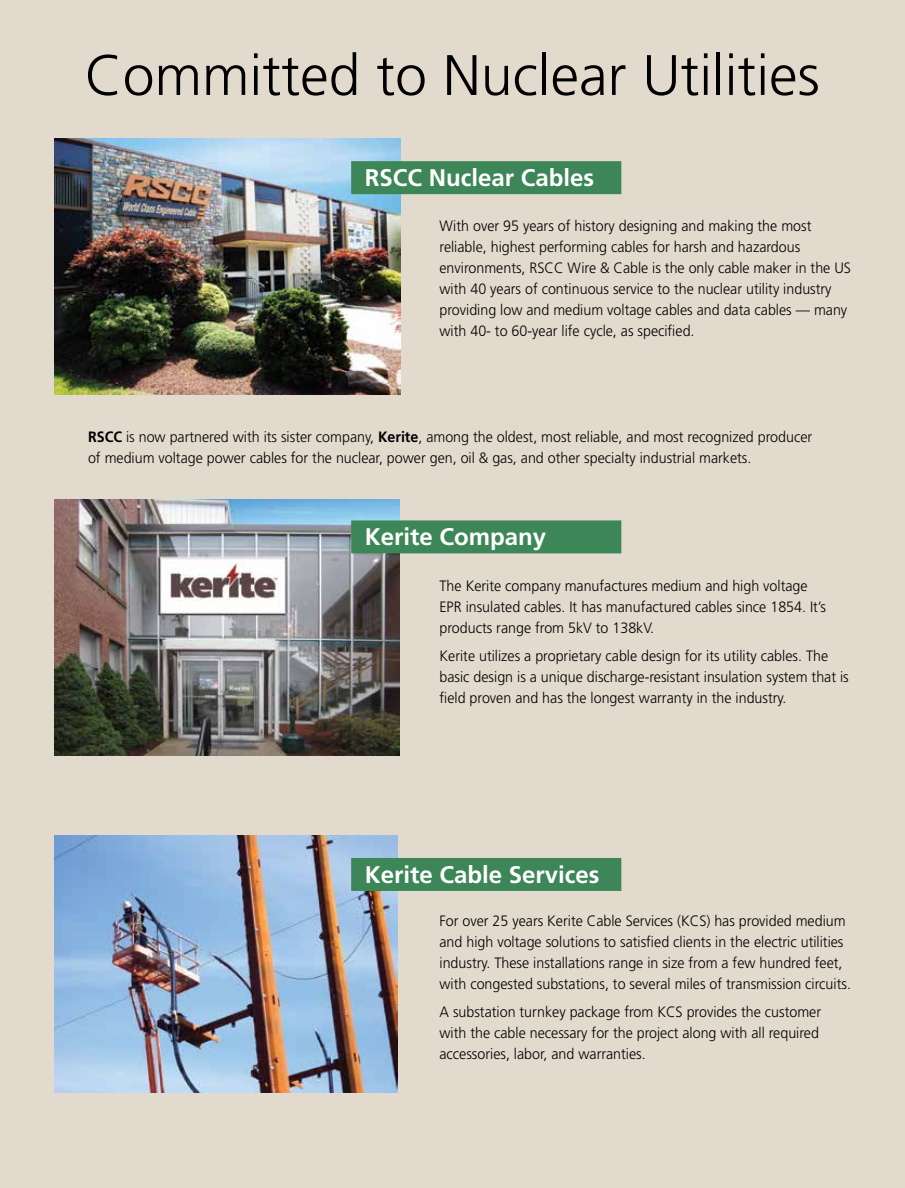
<style>
.page{position:relative;width:905px;height:1188px;background:#fff}
.page>*{position:absolute;margin:0;border:0;box-sizing:border-box;transform-origin:0 0}
.t1{font:300 57px "Frutiger";color:#000}
.t2{font:700 24px "Frutiger";color:#fff}
.t3{font:300 15px/21px "Frutiger";color:#000;scale:.95 1}
.s1{font-weight:700}
</style>
<div class="page">
<div style="left:0;top:0;width:904px;height:1188px;background:#e3dace"></div>
<img style="left:54px;top:138px;width:346px;height:257px">
<img style="left:54px;top:499px;width:345px;height:257px">
<img style="left:54px;top:836px;width:343px;height:256px">
<div style="left:351px;top:161px;width:270px;height:33px;background:#3c8657"></div>
<div style="left:351px;top:520px;width:270px;height:33px;background:#3c8657"></div>
<div style="left:351px;top:858px;width:270px;height:33px;background:#3c8657"></div>
<h1 class="t1" style="left:85px;top:43px;width:736px">Committed to Nuclear Utilities</h1>
<h2 class="t2" style="left:364px;top:164px;width:231px">RSCC Nuclear Cables</h2>
<p class="t3" style="left:439px;top:215px;width:434px">With over 95 years of history designing and making the most reliable, highest performing cables for harsh and hazardous environments, RSCC Wire &amp; Cable is the only cable maker in the US with 40 years of continuous service to the nuclear utility industry providing low and medium voltage cables and data cables — many with 40- to 60-year life cycle, as specified.</p>
<p class="t3" style="left:88px;top:426px;width:763px"><span class="s1">RSCC</span> is now partnered with its sister company, <span class="s1">Kerite</span>, among the oldest, most reliable, and most recognized producer of medium voltage power cables for the nuclear, power gen, oil &amp; gas, and other specialty industrial markets.</p>
<h2 class="t2" style="left:364px;top:523px;width:183px">Kerite Company</h2>
<p class="t3" style="left:439px;top:575px;width:408px">The Kerite company manufactures medium and high voltage<br>EPR insulated cables. It has manufactured cables since 1854. It’s products range from 5kV to 138kV.</p>
<p class="t3" style="left:439px;top:645px;width:432px">Kerite utilizes a proprietary cable design for its utility cables. The basic design is a unique discharge-resistant insulation system that is field proven and has the longest warranty in the industry.</p>
<h2 class="t2" style="left:364px;top:860px;width:236px">Kerite Cable Services</h2>
<p class="t3" style="left:439px;top:910px;width:434px">For over 25 years Kerite Cable Services (KCS) has provided medium and high voltage solutions to satisfied clients in the electric utilities industry. These installations range in size from a few hundred feet, with congested substations, to several miles of transmission circuits.</p>
<p class="t3" style="left:439px;top:1001px;width:403px">A substation turnkey package from KCS provides the customer with the cable necessary for the project along with all required accessories, labor, and warranties.</p>
</div>
